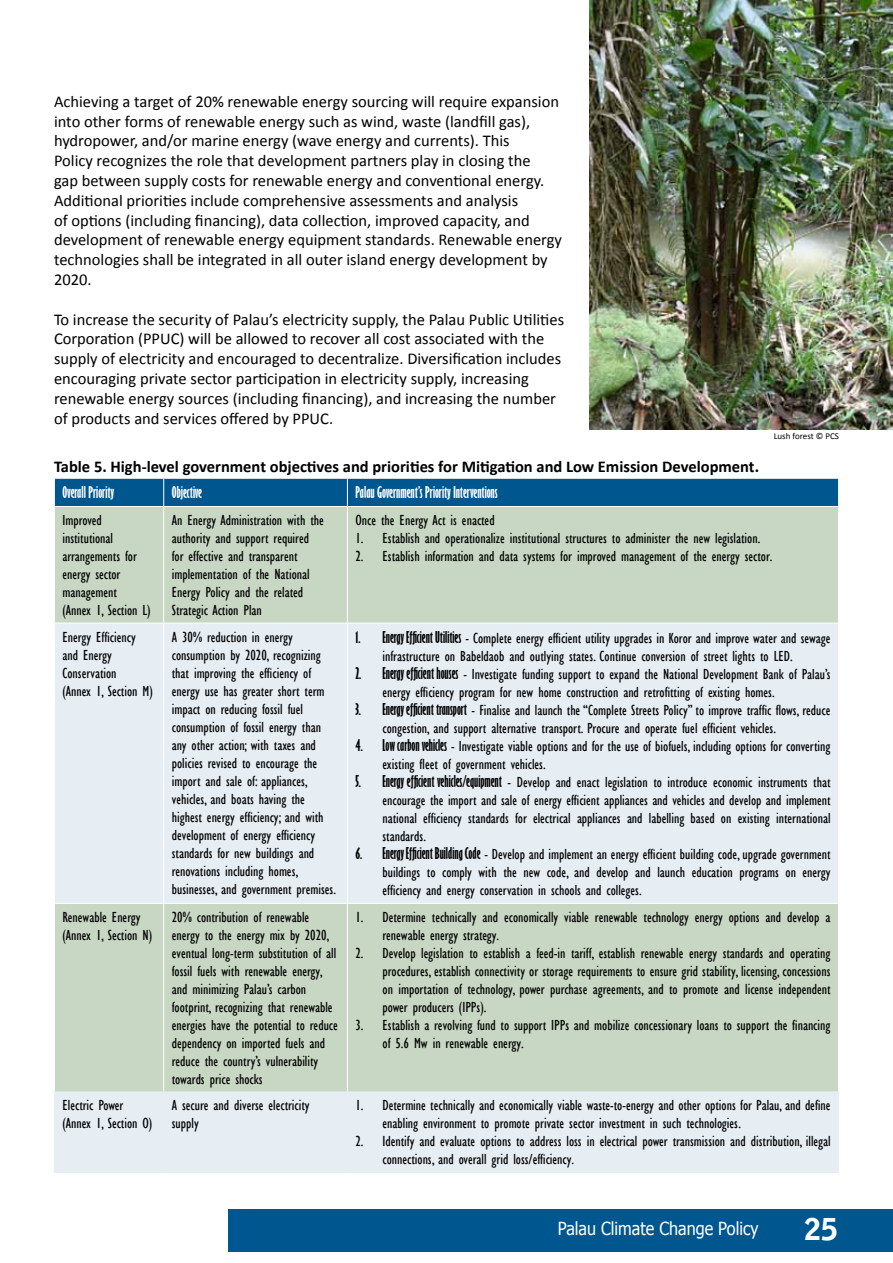
<style>
.page{position:relative;width:893px;height:1263px;background:#fff}
.page>*{position:absolute;margin:0;border:0;box-sizing:border-box;transform-origin:0 0}
.t1{font:900 30px "Bell Gothic Std";color:#fff}
.t2{font:18px "Tahoma";color:#fff;scale:.9 1}
.t3{font:16.5px/19.8px "Calibri";color:#000}
.t4{font:700 16.5px "Calibri";color:#000}
.t5{font:condensed 15px/18px "Gill Sans";color:#000}
.t6{font:700 extra-condensed 15px "Gill Sans";color:#fff}
.t7{font:9px "Calibri";color:#000}
.s1{font-weight:700;font-stretch:extra-condensed}
</style>
<div class="page">
<div style="left:228px;top:1210px;width:665px;height:42px;background:#00568e"></div>
<div style="left:55px;top:507px;width:783px;height:116px;background:#c8d7c3"></div>
<svg style="left:55px;top:624px;width:783px;height:548px;background:#dbe6e3"></svg>
<div style="left:54px;top:478px;width:785px;height:28px;background:#00568e"></div>
<hr style="left:163px;top:507px;width:1px;height:116px;background:#fff">
<hr style="left:347px;top:507px;width:1px;height:116px;background:#fff">
<hr style="left:163px;top:623px;width:1px;height:280px;background:#fff">
<hr style="left:347px;top:623px;width:1px;height:280px;background:#fff">
<hr style="left:54px;top:903px;width:110px;height:1px;background:#fff">
<hr style="left:164px;top:903px;width:183px;height:1px;background:#fff">
<hr style="left:163px;top:904px;width:1px;height:187px;background:#fff">
<hr style="left:347px;top:903px;width:492px;height:1px;background:#fff">
<hr style="left:347px;top:904px;width:1px;height:187px;background:#fff">
<hr style="left:54px;top:1091px;width:110px;height:1px;background:#e6eef4">
<hr style="left:54px;top:1092px;width:1px;height:80px;background:#e6eef4">
<hr style="left:164px;top:1091px;width:183px;height:1px;background:#e6eef4">
<hr style="left:163px;top:1092px;width:1px;height:80px;background:#e6eef4">
<hr style="left:347px;top:1091px;width:492px;height:1px;background:#e6eef4">
<hr style="left:347px;top:1092px;width:1px;height:80px;background:#e6eef4">
<hr style="left:838px;top:1092px;width:1px;height:80px;background:#e6eef4">
<hr style="left:54px;top:1172px;width:110px;height:1px;background:#e6eef4">
<hr style="left:164px;top:1172px;width:183px;height:1px;background:#e6eef4">
<hr style="left:347px;top:1172px;width:492px;height:1px;background:#e6eef4">
<img style="left:589px;top:0;width:304px;height:430px">
<p class="t3" style="left:54px;top:91px;width:510px">Achieving a target of 20% renewable energy sourcing will require expansion into other forms of renewable energy such as wind, waste (landfill gas), hydropower, and/or marine energy (wave energy and currents). This<br>Policy recognizes the role that development partners play in closing the<br>gap between supply costs for renewable energy and conventional energy.<br>Additional priorities include comprehensive assessments and analysis<br>of options (including financing), data collection, improved capacity, and development of renewable energy equipment standards. Renewable energy technologies shall be integrated in all outer island energy development by 2020.</p>
<p class="t3" style="left:54px;top:309px;width:512px">To increase the security of Palau’s electricity supply, the Palau Public Utilities Corporation (PPUC) will be allowed to recover all cost associated with the supply of electricity and encouraged to decentralize. Diversification includes encouraging private sector participation in electricity supply, increasing renewable energy sources (including financing), and increasing the number of products and services offered by PPUC.</p>
<p class="t4" style="left:54px;top:455px;width:707px">Table 5. High-level government objectives and priorities for Mitigation and Low Emission Development.</p>
<p class="t6" style="left:62px;top:483px;width:53px">Overall Priority</p>
<p class="t6" style="left:172px;top:483px;width:32px">Objective</p>
<p class="t6" style="left:355px;top:483px;width:144px">Palau Government’s Priority Interventions</p>
<p class="t5" style="left:62px;top:511px;width:90px">Improved institutional arrangements for energy sector management<br>(Annex 1, Section L)</p>
<p class="t5" style="left:172px;top:511px;width:153px">An Energy Administration with the authority and support required for effective and transparent implementation of the National<br>Energy Policy and the related<br>Strategic Action Plan</p>
<p class="t5" style="left:355px;top:511px;width:141px">Once the Energy Act is enacted</p>
<p class="t7" style="left:774px;top:430px;width:67px">Lush forest © PCS</p>
<p class="t5" style="left:355px;top:529px;width:406px">1. Establish and operationalize institutional structures to administer the new legislation.</p>
<p class="t5" style="left:355px;top:547px;width:418px">2. Establish information and data systems for improved management of the energy sector.</p>
<p class="t5" style="left:62px;top:628px;width:92px">Energy Efficiency and Energy<br>Conservation<br>(Annex 1, Section M)</p>
<p class="t5" style="left:172px;top:628px;width:166px">A 30% reduction in energy consumption by 2020, recognizing that improving the efficiency of energy use has greater short term impact on reducing fossil fuel consumption of fossil energy than any other action; with taxes and policies revised to encourage the import and sale of: appliances, vehicles, and boats having the highest energy efficiency; and with development of energy efficiency standards for new buildings and renovations including homes, businesses, and government premises.</p>
<p class="t5" style="left:382px;top:629px;width:449px;text-indent:-27px"><span class="s1">1. Energy Efficient Utilities</span> - Complete energy efficient utility upgrades in Koror and improve water and sewage infrastructure on Babeldaob and outlying states. Continue conversion of street lights to LED.</p>
<p class="t5" style="left:382px;top:665px;width:449px;text-indent:-27px"><span class="s1">2. Energy efficient houses</span> - Investigate funding support to expand the National Development Bank of Palau’s energy efficiency program for new home construction and retrofitting of existing homes.</p>
<p class="t5" style="left:382px;top:701px;width:449px;text-indent:-27px"><span class="s1">3. Energy efficient transport</span> - Finalise and launch the “Complete Streets Policy” to improve traffic flows, reduce congestion, and support alternative transport. Procure and operate fuel efficient vehicles.</p>
<p class="t5" style="left:382px;top:737px;width:449px;text-indent:-27px"><span class="s1">4. Low carbon vehicles</span> - Investigate viable options and for the use of biofuels, including options for converting existing fleet of government vehicles.</p>
<p class="t5" style="left:382px;top:773px;width:449px;text-align:justify;text-indent:-27px"><span class="s1">5. Energy efficient vehicles/equipment</span> - Develop and enact legislation to introduce economic instruments that encourage the import and sale of energy efficient appliances and vehicles and develop and implement national efficiency standards for electrical appliances and labelling based on existing international standards.</p>
<p class="t5" style="left:382px;top:845px;width:449px;text-align:justify;text-indent:-27px"><span class="s1">6. Energy Efficient Building Code</span> - Develop and implement an energy efficient building code, upgrade government buildings to comply with the new code, and develop and launch education programs on energy efficiency and energy conservation in schools and colleges.</p>
<p class="t5" style="left:62px;top:908px;width:91px">Renewable Energy (Annex 1, Section N)</p>
<p class="t5" style="left:172px;top:908px;width:168px">20% contribution of renewable energy to the energy mix by 2020, eventual long-term substitution of all fossil fuels with renewable energy, and minimizing Palau’s carbon footprint, recognizing that renewable energies have the potential to reduce dependency on imported fuels and reduce the country’s vulnerability towards price shocks</p>
<p class="t5" style="left:382px;top:908px;width:449px;text-indent:-27px">1. Determine technically and economically viable renewable technology energy options and develop a renewable energy strategy.</p>
<p class="t5" style="left:382px;top:944px;width:449px;text-align:justify;text-indent:-27px">2. Develop legislation to establish a feed-in tariff, establish renewable energy standards and operating procedures, establish connectivity or storage requirements to ensure grid stability, licensing, concessions on importation of technology, power purchase agreements, and to promote and license independent power producers (IPPs).</p>
<p class="t5" style="left:382px;top:1016px;width:449px;text-indent:-27px">3. Establish a revolving fund to support IPPs and mobilize concessionary loans to support the financing of 5.6 Mw in renewable energy.</p>
<p class="t5" style="left:62px;top:1096px;width:91px">Electric Power (Annex 1, Section O)</p>
<p class="t5" style="left:172px;top:1096px;width:139px">A secure and diverse electricity supply</p>
<p class="t5" style="left:382px;top:1096px;width:449px;text-indent:-27px">1. Determine technically and economically viable waste-to-energy and other options for Palau, and define enabling environment to promote private sector investment in such technologies.</p>
<p class="t5" style="left:382px;top:1132px;width:449px;text-indent:-27px">2. Identify and evaluate options to address loss in electrical power transmission and distribution, illegal connections, and overall grid loss/efficiency.</p>
<p class="t2" style="left:558px;top:1216px;width:225px">Palau Climate Change Policy</p>
<h1 class="t1" style="left:805px;top:1212px;width:35px">25</h1>
</div>
